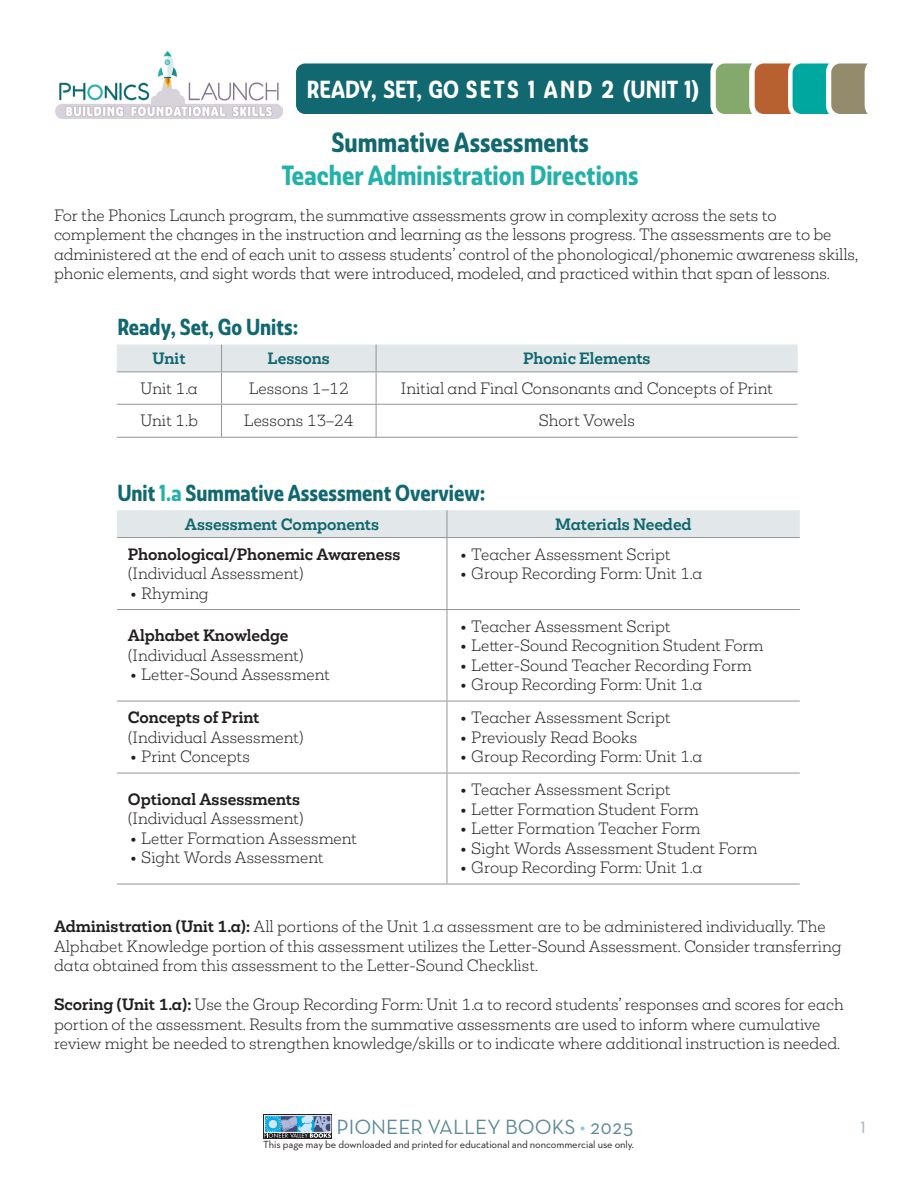
<style>
.page{position:relative;width:918px;height:1188px;background:#fff}
.page>*{position:absolute;margin:0;border:0;box-sizing:border-box;transform-origin:0 0}
.t1{font:27px/33px "Ashemore Con Bol";color:#23b1aa;text-align:center}
.t2{font:24px "Ashemore Con Bol";color:#fff}
.B_head_FL{font:22.5px "Ashemore Con Bol";color:#116870}
.t3{font:21px "Neutra Text TF";color:#5d8a98}
.t4{font:300 15px/19.5px "Mokoko";color:#231f20}
.t5{font:700 15px "Mokoko";color:#231f20}
.t6{font:700 15px "Mokoko";color:#116870}
.t7{font:15px "Stark";color:#a7bac2}
.t8{font:10.5px "Neutra Text TF";letter-spacing:-.005em;color:#231f20}
.s1{color:#116870}
.s2{color:#23b1aa}
.s3{font-weight:700}
.s4{color:#79d0e4}
</style>
<div class="page">
<svg style="left:263px;top:1115px;width:69px;height:24px"></svg>
<svg style="left:264px;top:1118px;width:67px;height:20px"></svg>
<div style="left:264px;top:1116px;width:67px;height:16px;border:1px solid #fff"></div>
<img style="left:55px;top:52px;width:228px;height:67px">
<svg style="left:296px;top:63px;width:572px;height:51px;background:#347976"></svg>
<div style="left:117px;top:345px;width:681px;height:26px;background:#e2e7e9"></div>
<hr style="left:117px;top:371px;width:105px;height:1px;background:#939598">
<hr style="left:222px;top:371px;width:154px;height:1px;background:#939598">
<hr style="left:221px;top:372px;width:1px;height:32px;background:#939598">
<hr style="left:376px;top:371px;width:422px;height:1px;background:#939598">
<hr style="left:376px;top:372px;width:1px;height:32px;background:#939598">
<hr style="left:117px;top:404px;width:105px;height:1px;background:#939598">
<hr style="left:222px;top:404px;width:154px;height:1px;background:#939598">
<hr style="left:221px;top:405px;width:1px;height:32px;background:#939598">
<hr style="left:376px;top:404px;width:422px;height:1px;background:#939598">
<hr style="left:376px;top:405px;width:1px;height:32px;background:#939598">
<hr style="left:117px;top:437px;width:105px;height:1px;background:#939598">
<hr style="left:222px;top:437px;width:154px;height:1px;background:#939598">
<hr style="left:376px;top:437px;width:422px;height:1px;background:#939598">
<div style="left:117px;top:510px;width:683px;height:27px;background:#e2e7e9"></div>
<hr style="left:117px;top:537px;width:330px;height:1px;background:#939598">
<hr style="left:447px;top:537px;width:353px;height:1px;background:#939598">
<hr style="left:447px;top:538px;width:1px;height:71px;background:#939598">
<hr style="left:117px;top:609px;width:330px;height:1px;background:#939598">
<hr style="left:447px;top:609px;width:353px;height:1px;background:#939598">
<hr style="left:447px;top:610px;width:1px;height:91px;background:#939598">
<hr style="left:117px;top:701px;width:330px;height:1px;background:#939598">
<hr style="left:447px;top:701px;width:353px;height:1px;background:#939598">
<hr style="left:447px;top:701px;width:1px;height:72px;background:#939598">
<hr style="left:117px;top:773px;width:330px;height:1px;background:#939598">
<hr style="left:447px;top:773px;width:353px;height:1px;background:#939598">
<hr style="left:447px;top:773px;width:1px;height:111px;background:#939598">
<hr style="left:117px;top:884px;width:330px;height:1px;background:#939598">
<hr style="left:447px;top:884px;width:353px;height:1px;background:#939598">
<p class="t2" style="left:307px;top:74px;width:394px">READY, SET, GO SETS 1 AND 2 (UNIT 1)</p>
<p class="t1" style="left:282px;top:125px;width:358px"><span class="s1">Summative Assessments<br></span>Teacher Administration Directions</p>
<p class="t4" style="left:54px;top:205px;width:806px">For the Phonics Launch program, the summative assessments grow in complexity across the sets to complement the changes in the instruction and learning as the lessons progress. The assessments are to be administered at the end of each unit to assess students’ control of the phonological/phonemic awareness skills, phonic elements, and sight words that were introduced, modeled, and practiced within that span of lessons.</p>
<p class="B_head_FL" style="left:117px;top:314px;width:182px">Ready, Set, Go Units:</p>
<p class="t6" style="left:153px;top:348px;width:35px">Unit</p>
<p class="t6" style="left:268px;top:348px;width:64px">Lessons</p>
<p class="t6" style="left:523px;top:348px;width:129px">Phonic Elements</p>
<p class="t4" style="left:141px;top:378px;width:59px">Unit 1.a</p>
<p class="t4" style="left:249px;top:378px;width:102px">Lessons 1–12</p>
<p class="t4" style="left:401px;top:378px;width:374px">Initial and Final Consonants and Concepts of Print</p>
<p class="t4" style="left:140px;top:411px;width:59px">Unit 1.b</p>
<p class="t4" style="left:244px;top:411px;width:112px">Lessons 13–24</p>
<p class="t4" style="left:539px;top:411px;width:98px">Short Vowels</p>
<p class="B_head_FL" style="left:117px;top:480px;width:370px">Unit <span class="s2">1.a</span> Summative Assessment Overview:</p>
<p class="t6" style="left:185px;top:514px;width:196px">Assessment Components</p>
<p class="t6" style="left:555px;top:514px;width:138px">Materials Needed</p>
<p class="t5" style="left:128px;top:544px;width:274px">Phonological/Phonemic Awareness</p>
<p class="t4" style="left:128px;top:564px;width:177px">(Individual Assessment)</p>
<p class="t4" style="left:131px;top:583px;width:80px">• Rhyming</p>
<p class="t4" style="left:460px;top:544px;width:212px">• Teacher Assessment Script</p>
<p class="t4" style="left:460px;top:564px;width:243px">• Group Recording Form: Unit 1.a</p>
<p class="t5" style="left:128px;top:626px;width:162px">Alphabet Knowledge</p>
<p class="t4" style="left:128px;top:645px;width:177px">(Individual Assessment)</p>
<p class="t4" style="left:131px;top:665px;width:201px">• Letter-Sound Assessment</p>
<p class="t5" style="left:128px;top:708px;width:133px">Concepts of Print</p>
<p class="t4" style="left:128px;top:727px;width:177px">(Individual Assessment)</p>
<p class="t4" style="left:131px;top:747px;width:121px">• Print Concepts</p>
<p class="t5" style="left:128px;top:789px;width:174px">Optional Assessments</p>
<p class="t4" style="left:128px;top:809px;width:177px">(Individual Assessment)</p>
<p class="t4" style="left:131px;top:828px;width:228px">• Letter Formation Assessment</p>
<p class="t4" style="left:131px;top:848px;width:195px">• Sight Words Assessment</p>
<p class="t4" style="left:460px;top:616px;width:212px">• Teacher Assessment Script</p>
<p class="t4" style="left:460px;top:636px;width:305px">• Letter-Sound Recognition Student Form</p>
<p class="t4" style="left:460px;top:655px;width:293px">• Letter-Sound Teacher Recording Form</p>
<p class="t4" style="left:460px;top:675px;width:243px">• Group Recording Form: Unit 1.a</p>
<p class="t4" style="left:460px;top:708px;width:212px">• Teacher Assessment Script</p>
<p class="t4" style="left:460px;top:727px;width:178px">• Previously Read Books</p>
<p class="t4" style="left:460px;top:747px;width:243px">• Group Recording Form: Unit 1.a</p>
<p class="t4" style="left:460px;top:780px;width:212px">• Teacher Assessment Script</p>
<p class="t4" style="left:460px;top:799px;width:240px">• Letter Formation Student Form</p>
<p class="t4" style="left:460px;top:819px;width:242px">• Letter Formation Teacher Form</p>
<p class="t4" style="left:460px;top:838px;width:299px">• Sight Words Assessment Student Form</p>
<p class="t4" style="left:460px;top:858px;width:243px">• Group Recording Form: Unit 1.a</p>
<p class="t4" style="left:54px;top:917px;width:789px"><span class="s3">Administration (Unit 1.a):</span> All portions of the Unit 1.a assessment are to be administered individually. The<br>Alphabet Knowledge portion of this assessment utilizes the Letter-Sound Assessment. Consider transferring data obtained from this assessment to the Letter-Sound Checklist.</p>
<p class="t4" style="left:54px;top:995px;width:791px"><span class="s3">Scoring (Unit 1.a):</span> Use the Group Recording Form: Unit 1.a to record students’ responses and scores for each portion of the assessment. Results from the summative assessments are used to inform where cumulative review might be needed to strengthen knowledge/skills or to indicate where additional instruction is needed.</p>
<h3 class="t3" style="left:337px;top:1114px;width:299px">PIONEER VALLEY BOOKS <span class="s4">•</span> 2025</h3>
<p class="t8" style="left:263px;top:1138px;width:372px">This page may be downloaded and printed for educational and noncommercial use only.</p>
<p class="t7" style="left:861px;top:1116px;width:6px">1</p>
</div>
